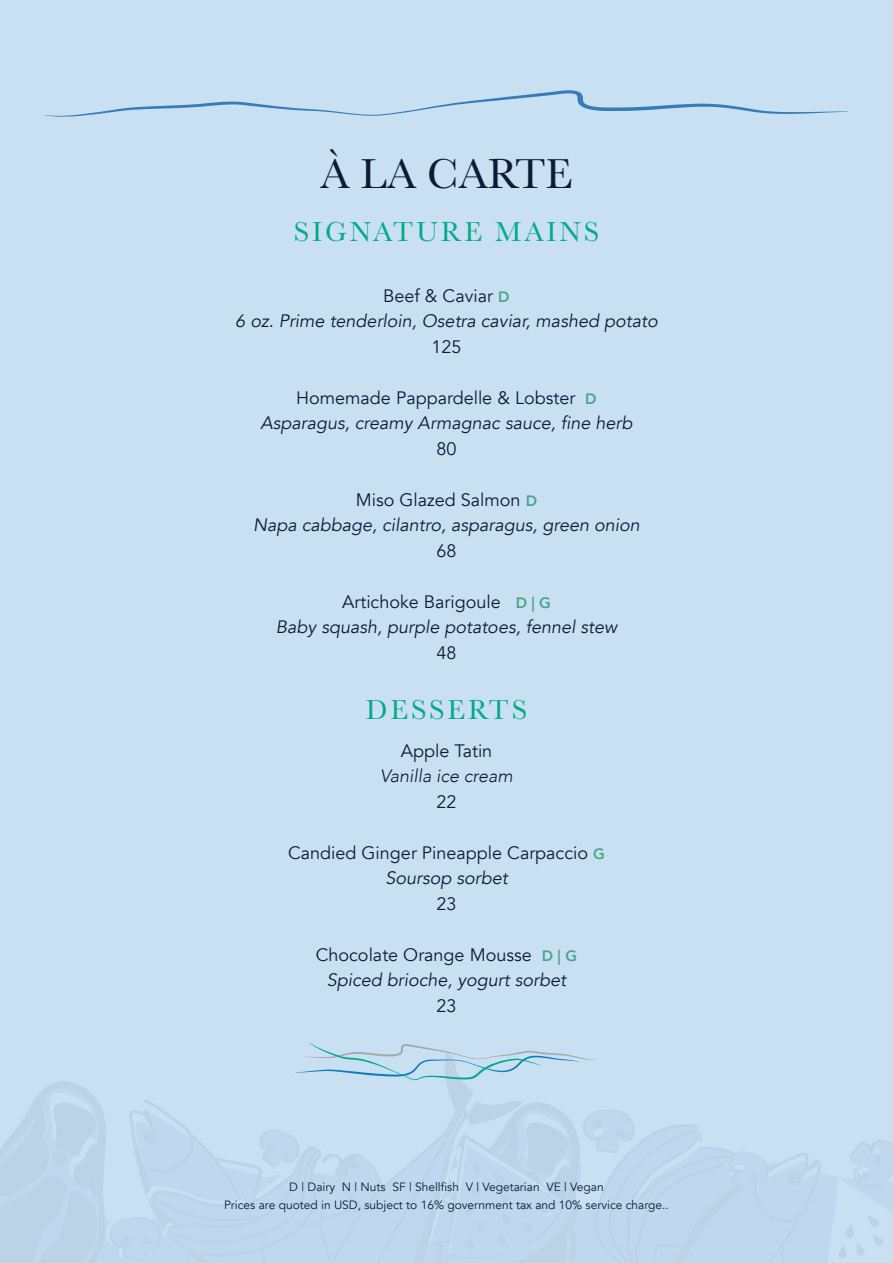
<style>
.page{position:relative;width:893px;height:1263px;background:#c9e0f3}
.page>*{position:absolute;margin:0;border:0;box-sizing:border-box;transform-origin:0 0}
.t1{font:43.5px "Baskerville";color:#0d1b38}
.t2{font:28.5px "Baskerville";letter-spacing:.1em;color:#04aa89}
.t3{font:italic 18px/25.5px "Avenir";color:#0d1b38;text-align:center}
.t4{font:18px/25.5px "Avenir";color:#0d1b38;text-align:center}
.t5{font:italic 18px/25.5px "Avenir";color:#0e1b37;text-align:center}
.t6{font:italic 300 18px "Avenir";color:#0d1b38}
.t7{font:18px "Avenir";color:#0e1b37}
.t8{font:12px "Avenir";color:#0d1b38}
.t9{font:12px "Avenir";color:#0e1b37}
.s1{font-style:normal}
.s2{font-weight:800;font-style:normal;font-size:15px;color:#49a589}
.s3{font-weight:800;font-size:15px;color:#49a589}
.s4{font-style:italic}
</style>
<div class="page">
<svg style="left:45px;top:90px;width:803px;height:27px"></svg>
<svg style="left:849px;top:1140px;width:44px;height:48px"></svg>
<svg style="left:838px;top:1216px;width:45px;height:42px"></svg>
<svg style="left:0;top:1042px;width:821px;height:221px"></svg>
<h1 class="t1" style="left:320px;top:146px;width:254px">À LA CARTE</h1>
<h2 class="t2" style="left:294px;top:214px;width:307px">SIGNATURE MAINS</h2>
<p class="t3" style="left:235px;top:283px;width:424px"><span class="s1">Beef &amp; Caviar</span> <span class="s2">D<br></span>6 oz. Prime tenderloin, Osetra caviar, mashed potato</p>
<p class="t4" style="left:431px;top:334px;width:32px">125</p>
<p class="t3" style="left:261px;top:385px;width:373px"><span class="s1">Homemade Pappardelle &amp; Lobster</span> <span class="s2">D<br></span>Asparagus, creamy Armagnac sauce, fine herb</p>
<p class="t4" style="left:436px;top:436px;width:22px">80</p>
<p class="t3" style="left:253px;top:487px;width:388px"><span class="s1">Miso Glazed Salmon</span> <span class="s2">D<br></span>Napa cabbage, cilantro, asparagus, green onion</p>
<p class="t4" style="left:436px;top:538px;width:22px">68</p>
<p class="t5" style="left:276px;top:589px;width:343px"><span class="s1">Artichoke Barigoule</span> <span class="s2">D | G<br></span>Baby squash, purple potatoes, fennel stew</p>
<p class="t7" style="left:436px;top:642px;width:22px">48</p>
<h2 class="t2" style="left:366px;top:692px;width:163px">DESSERTS</h2>
<p class="t4" style="left:401px;top:738px;width:93px">Apple Tatin</p>
<p class="t6" style="left:380px;top:765px;width:134px">Vanilla ice cream</p>
<p class="t4" style="left:436px;top:789px;width:22px">22</p>
<p class="t4" style="left:288px;top:840px;width:318px">Candied Ginger Pineapple Carpaccio <span class="s3">G<br></span><span class="s4">Soursop sorbet</span></p>
<p class="t4" style="left:436px;top:891px;width:22px">23</p>
<p class="t3" style="left:316px;top:942px;width:263px"><span class="s1">Chocolate Orange Mousse</span> <span class="s2">D | G<br></span>Spiced brioche, yogurt sorbet</p>
<p class="t4" style="left:436px;top:993px;width:22px">23</p>
<p class="t9" style="left:289px;top:1180px;width:316px">D | Dairy N | Nuts SF | Shellfish V | Vegetarian VE | Vegan</p>
<p class="t8" style="left:224px;top:1198px;width:446px">Prices are quoted in USD, subject to 16% government tax and 10% service charge..</p>
</div>
